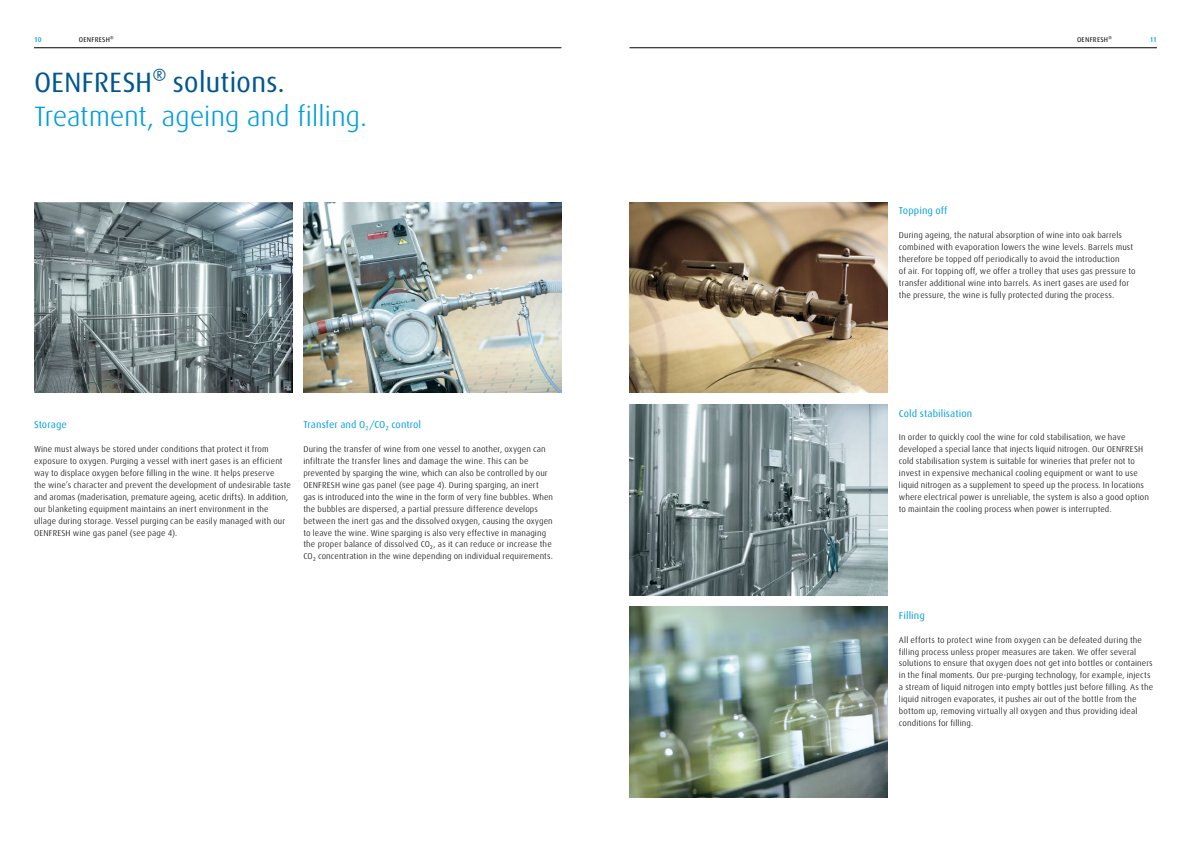
<style>
.page{position:relative;width:1191px;height:842px;background:#fff}
.page>*{position:absolute;margin:0;border:0;box-sizing:border-box;transform-origin:0 0}
.t1{font:300 28px "Linde Dax Global";letter-spacing:-.015em;color:#009ee0}
.t2{font:28px "Linde Dax Global";letter-spacing:-.01em;color:#005791}
.t3{font:10px "Linde Dax Global";letter-spacing:.005em;color:#009ee0}
.t4{font:300 8.5px/11.9px "Linde Dax Global";letter-spacing:.01em;color:#000}
.t5{font:7px "Linde Dax Global";letter-spacing:.02em;color:#000}
.t6{font:500 7px "Linde Dax Global";color:#009ee0}
.s1{font-weight:300}
</style>
<div class="page">
<hr style="left:34px;top:48px;width:527px;height:1px;background:#000">
<hr style="left:629px;top:48px;width:528px;height:1px;background:#000">
<img style="left:303px;top:203px;width:258px;height:190px">
<img style="left:629px;top:203px;width:258px;height:190px">
<img style="left:34px;top:203px;width:258px;height:190px">
<img style="left:629px;top:405px;width:258px;height:190px">
<img style="left:629px;top:607px;width:258px;height:190px">
<p class="t6" style="left:34px;top:35px;width:9px">10</p>
<p class="t5" style="left:79px;top:35px;width:36px">OENFRESH®</p>
<p class="t5" style="left:1077px;top:35px;width:36px">OENFRESH®</p>
<p class="t6" style="left:1149px;top:35px;width:9px">11</p>
<h1 class="t2" style="left:34px;top:66px;width:252px">OENFRESH® solutions.</h1>
<h1 class="t1" style="left:34px;top:100px;width:334px">Treatment, ageing and filling.</h1>
<p class="t3" style="left:34px;top:419px;width:34px">Storage</p>
<p class="t4" style="left:34px;top:443px;width:258px">Wine must always be stored under conditions that protect it from exposure to oxygen. Purging a vessel with inert gases is an efficient way to displace oxygen before filling in the wine. It helps preserve<br>the wine’s character and prevent the development of undesirable taste and aromas (maderisation, premature ageing, acetic drifts). In addition, our blanketing equipment maintains an inert environment in the ullage during storage. Vessel purging can be easily managed with our OENFRESH wine gas panel (see page 4).</p>
<p class="t3" style="left:303px;top:419px;width:119px">Transfer and O<span class="s1">₂</span>/CO₂ control</p>
<p class="t4" style="left:303px;top:443px;width:251px">During the transfer of wine from one vessel to another, oxygen can infiltrate the transfer lines and damage the wine. This can be prevented by sparging the wine, which can also be controlled by our OENFRESH wine gas panel (see page 4). During sparging, an inert gas is introduced into the wine in the form of very fine bubbles. When the bubbles are dispersed, a partial pressure difference develops between the inert gas and the dissolved oxygen, causing the oxygen to leave the wine. Wine sparging is also very effective in managing the proper balance of dissolved CO₂, as it can reduce or increase the CO₂ concentration in the wine depending on individual requirements.</p>
<p class="t3" style="left:899px;top:205px;width:50px">Topping off</p>
<p class="t4" style="left:899px;top:229px;width:238px">During ageing, the natural absorption of wine into oak barrels combined with evaporation lowers the wine levels. Barrels must therefore be topped off periodically to avoid the introduction<br>of air. For topping off, we offer a trolley that uses gas pressure to transfer additional wine into barrels. As inert gases are used for the pressure, the wine is fully protected during the process.</p>
<p class="t3" style="left:899px;top:407px;width:75px">Cold stabilisation</p>
<p class="t4" style="left:899px;top:431px;width:252px">In order to quickly cool the wine for cold stabilisation, we have developed a special lance that injects liquid nitrogen. Our OENFRESH cold stabilisation system is suitable for wineries that prefer not to invest in expensive mechanical cooling equipment or want to use liquid nitrogen as a supplement to speed up the process. In locations where electrical power is unreliable, the system is also a good option to maintain the cooling process when power is interrupted.</p>
<p class="t3" style="left:899px;top:610px;width:27px">Filling</p>
<p class="t4" style="left:899px;top:634px;width:256px">All efforts to protect wine from oxygen can be defeated during the filling process unless proper measures are taken. We offer several solutions to ensure that oxygen does not get into bottles or containers in the final moments. Our pre-purging technology, for example, injects a stream of liquid nitrogen into empty bottles just before filling. As the liquid nitrogen evaporates, it pushes air out of the bottle from the bottom up, removing virtually all oxygen and thus providing ideal conditions for filling.</p>
</div>
